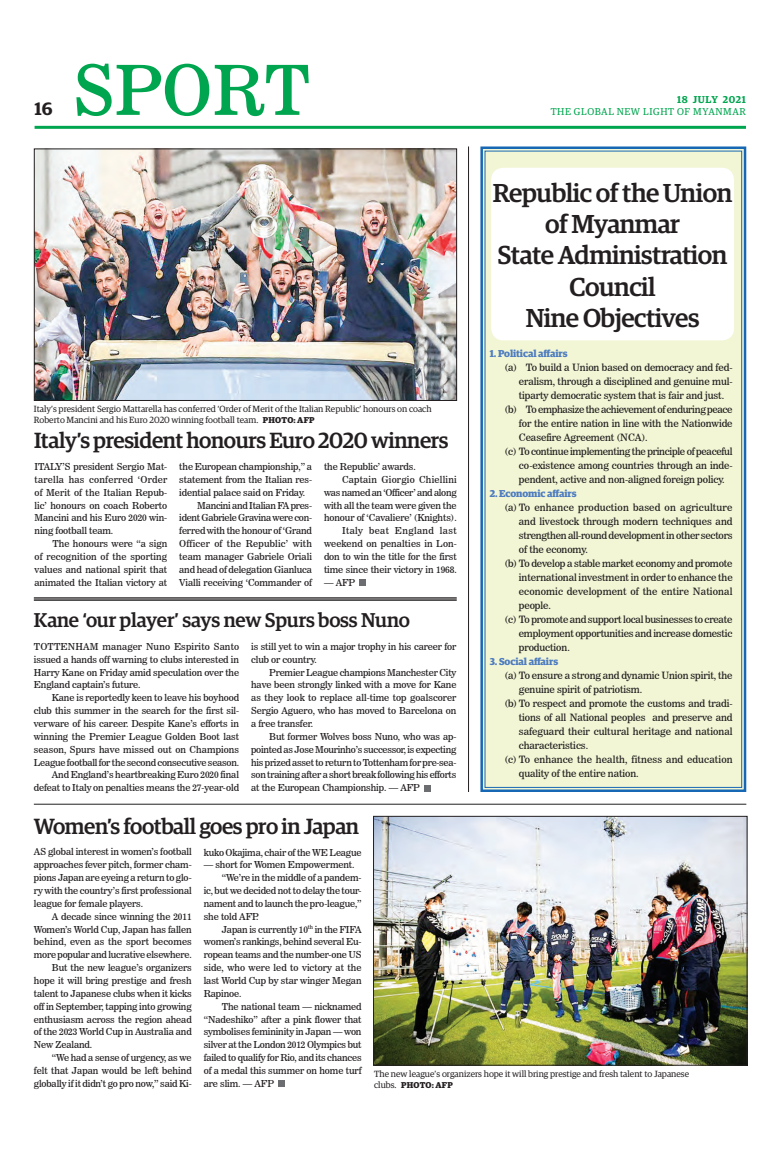
<style>
.page{position:relative;width:773px;height:1152px;background:#fff}
.page>*{position:absolute;margin:0;border:0;box-sizing:border-box;transform-origin:0 0}
.t1{font:68.5px "News 706 BT Roman C";color:#00a54f}
.Brief_Head{font:500 26px/31.2px "Guardian Egyp";letter-spacing:-.02em;color:#231f20;text-align:center}
.Brief_Head-2{font:500 22px "Guardian Egyp";letter-spacing:-.02em;color:#231f20}
.Brief_Head-3{font:500 20px "Guardian Egyp";letter-spacing:-.01em;color:#231f20}
.t2{font:600 18px "Guardian Egyp";color:#231f20}
.Normal_Para{font:10px/14px "News 706 BT Roman C";letter-spacing:-.01em;color:#231f20;text-align:justify}
.Sub_Body{font:700 10px "Guardian Egyp";letter-spacing:-.01em;color:#4e7cbf}
.t3{font:10px "Guardian Egyp";letter-spacing:.06em;color:#00a54f}
.t4{font:600 10px "Guardian Egyp";letter-spacing:.06em;color:#00a54f}
._2nd_Body{font:9.5px/12.9px "News 706 BT Roman C";letter-spacing:-.01em;color:#231f20;text-align:justify}
.t5{font:9px/10.8px "Guardian Egyp";color:#231f20}
.t6{font:700 8.5px "Guardian Egyp";letter-spacing:.02em;color:#231f20}
.s1{font-weight:700;font-size:8.5px}
.s2{font-weight:400;font-size:9px}
</style>
<div class="page">
<hr style="left:35px;top:126px;width:711px;height:3px;background:#00a54f">
<div style="left:480px;top:146px;width:267px;height:646px;background:#f2f6d5"></div>
<div style="left:484px;top:151px;width:258px;height:637px;border:1px solid #1768b4"></div>
<div style="left:491px;top:168px;width:243px;height:172px;background:#fff;border-radius:12px"></div>
<hr style="left:468px;top:146px;width:1px;height:646px;background:#231f20">
<img style="left:36px;top:151px;width:419px;height:248px">
<div style="left:34px;top:149px;width:423px;height:252px;border:1px solid #231f20"></div>
<img style="left:375px;top:818px;width:370px;height:245px">
<div style="left:373px;top:816px;width:374px;height:249px;border:1px solid #231f20"></div>
<div style="left:359px;top:579px;width:7px;height:7px;background:#6c6d70"></div>
<svg style="left:424px;top:785px;width:6px;height:6px"></svg>
<hr style="left:34px;top:804px;width:712px;height:1px;background:#231f20">
<div style="left:278px;top:1080px;width:7px;height:7px;background:#6c6d70"></div>
<hr style="left:34px;top:598px;width:422px;height:1px;background:#231f20">
<hr style="left:34px;top:599px;width:422px;height:1px;background:#231f20">
<hr style="left:34px;top:600px;width:422px;height:1px;background:#231f20">
<h1 class="t1" style="left:73px;top:49px;width:238px">SPORT</h1>
<p class="t4" style="left:677px;top:92px;width:70px">18 JULY 2021</p>
<h3 class="t2" style="left:35px;top:95px;width:20px">16</h3>
<p class="t3" style="left:550px;top:105px;width:197px">THE GLOBAL NEW LIGHT OF MYANMAR</p>
<p class="Brief_Head" style="left:493px;top:175px;width:241px">Republic of the Union of Myanmar</p>
<p class="Brief_Head" style="left:497px;top:238px;width:231px">State Administration<br>Council</p>
<p class="Brief_Head" style="left:525px;top:300px;width:175px">Nine Objectives</p>
<p class="Sub_Body" style="left:490px;top:345px;width:79px">1. Political affairs</p>
<p class="Normal_Para" style="left:519px;top:360px;width:215px;text-indent:-14px">(a) To build a Union based on democracy and fed&shy;eralism, through a disciplined and genuine mul&shy;tiparty democratic system that is fair and just.</p>
<p class="Normal_Para" style="left:519px;top:402px;width:215px;text-indent:-14px">(b) To emphasize the achievement of enduring peace for the entire nation in line with the Nationwide Ceasefire Agreement (NCA).</p>
<p class="Normal_Para" style="left:519px;top:444px;width:215px;text-indent:-14px">(c) To continue implementing the principle of peaceful co-existence among countries through an inde&shy;pendent, active and non-aligned foreign policy.</p>
<p class="Sub_Body" style="left:490px;top:485px;width:88px">2. Economic affairs</p>
<p class="Normal_Para" style="left:519px;top:500px;width:215px;text-indent:-14px">(a)To enhance production based on agriculture and livestock through modern techniques and strengthen all-round development in other sectors of the economy.</p>
<p class="Normal_Para" style="left:519px;top:556px;width:215px;text-indent:-14px">(b) To develop a stable market economy and promote international investment in order to enhance the economic development of the entire National people.</p>
<p class="Normal_Para" style="left:519px;top:612px;width:215px;text-indent:-14px">(c) To promote and support local businesses to create employment opportunities and increase domestic production.</p>
<p class="Sub_Body" style="left:490px;top:653px;width:70px">3. Social affairs</p>
<p class="Normal_Para" style="left:519px;top:668px;width:215px;text-indent:-14px">(a) To ensure a strong and dynamic Union spirit, the genuine spirit of patriotism.</p>
<p class="Normal_Para" style="left:519px;top:696px;width:215px;text-indent:-14px">(b) To respect and promote the customs and tradi&shy;tions of all National peoples and preserve and safeguard their cultural heritage and national characteristics.</p>
<p class="Normal_Para" style="left:519px;top:752px;width:215px;text-indent:-14px">(c) To enhance the health, fitness and education quality of the entire nation.</p>
<p class="t5" style="left:34px;top:403px;width:399px">Italy’s president Sergio Mattarella has conferred ‘Order of Merit of the Italian Republic’ honours on coach<br>Roberto Mancini and his Euro 2020 winning football team. <span class="s1">PHOTO: AFP</span></p>
<p class="Brief_Head-2" style="left:34px;top:425px;width:416px">Italy’s president honours Euro 2020 winners</p>
<p class="_2nd_Body" style="left:35px;top:460px;width:134px">ITALY’S president Sergio Mat&shy;tarella has conferred ‘Order of Merit of the Italian Repub&shy;lic’ honours on coach Roberto Mancini and his Euro 2020 win&shy;ning football team.</p>
<p class="_2nd_Body" style="left:35px;top:537px;width:134px;text-indent:18px">The honours were “a sign of recognition of the sporting values and national spirit that animated the Italian victory at</p>
<p class="_2nd_Body" style="left:179px;top:460px;width:134px">the European championship,” a statement from the Italian res&shy;idential palace said on Friday.</p>
<p class="_2nd_Body" style="left:179px;top:499px;width:134px;text-indent:18px">Mancini and Italian FA pres&shy;ident Gabriele Gravina were con&shy;ferred with the honour of ‘Grand Officer of the Republic’ with team manager Gabriele Oriali and head of delegation Gianluca Vialli receiving ‘Commander of</p>
<p class="_2nd_Body" style="left:324px;top:460px;width:93px">the Republic’ awards.</p>
<p class="_2nd_Body" style="left:324px;top:473px;width:134px;text-indent:18px">Captain Giorgio Chiellini was named an ‘Officer’ and along with all the team were given the honour of ‘Cavaliere’ (Knights).</p>
<p class="_2nd_Body" style="left:324px;top:524px;width:134px;text-indent:18px">Italy beat England last weekend on penalties in Lon&shy;don to win the title for the first time since their victory in 1968.</p>
<p class="_2nd_Body" style="left:324px;top:576px;width:32px">— AFP</p>
<p class="Brief_Head-3" style="left:34px;top:606px;width:377px">Kane ‘our player’ says new Spurs boss Nuno</p>
<p class="_2nd_Body" style="left:34px;top:640px;width:207px">TOTTENHAM manager Nuno Espirito Santo issued a hands off warning to clubs interested in Harry Kane on Friday amid speculation over the England captain’s future.</p>
<p class="_2nd_Body" style="left:34px;top:691px;width:207px;text-indent:18px">Kane is reportedly keen to leave his boyhood club this summer in the search for the first sil&shy;verware of his career. Despite Kane’s efforts in winning the Premier League Golden Boot last season, Spurs have missed out on Champions League football for the second consecutive season.</p>
<p class="_2nd_Body" style="left:34px;top:769px;width:207px;text-align:right">And England’s heartbreaking Euro 2020 final defeat to Italy on penalties means the 27-year-old</p>
<p class="_2nd_Body" style="left:251px;top:640px;width:207px">is still yet to win a major trophy in his career for club or country.</p>
<p class="_2nd_Body" style="left:251px;top:666px;width:207px;text-indent:18px">Premier League champions Manchester City have been strongly linked with a move for Kane as they look to replace all-time top goalscorer Sergio Aguero, who has moved to Barcelona on a free transfer.</p>
<p class="_2nd_Body" style="left:251px;top:730px;width:207px;text-indent:18px">But former Wolves boss Nuno, who was ap&shy;pointed as Jose Mourinho’s successor, is expecting his prized asset to return to Tottenham for pre-sea&shy;son training after a short break following his efforts at the European Championship. — AFP</p>
<p class="Brief_Head-2" style="left:34px;top:810px;width:327px">Women’s football goes pro in Japan</p>
<p class="_2nd_Body" style="left:34px;top:846px;width:159px">AS global interest in women’s football approaches fever pitch, former cham&shy;pions Japan are eyeing a return to glo&shy;ry with the country’s first professional league for female players.</p>
<p class="_2nd_Body" style="left:34px;top:910px;width:159px;text-indent:18px">A decade since winning the 2011<br>Women’s World Cup, Japan has fallen behind, even as the sport becomes more popular and lucrative elsewhere.</p>
<p class="_2nd_Body" style="left:34px;top:961px;width:159px;text-indent:18px">But the new league’s organizers hope it will bring prestige and fresh talent to Japanese clubs when it kicks off in September, tapping into growing enthusiasm across the region ahead of the 2023 World Cup in Australia and New Zealand.</p>
<p class="_2nd_Body" style="left:34px;top:1051px;width:159px;text-indent:18px">“We had a sense of urgency, as we felt that Japan would be left behind globally if it didn’t go pro now,” said Ki-</p>
<p class="_2nd_Body" style="left:204px;top:846px;width:159px">kuko Okajima, chair of the WE League</p>
<p class="_2nd_Body" style="left:204px;top:858px;width:152px">— short for Women Empowerment.</p>
<p class="_2nd_Body" style="left:204px;top:871px;width:159px;text-indent:18px">“We’re in the middle of a pandem&shy;ic, but we decided not to delay the tour&shy;nament and to launch the pro-league,” she told AFP.</p>
<p class="_2nd_Body" style="left:204px;top:923px;width:159px;text-indent:18px">Japan is currently 10<sup>th</sup> in the FIFA women’s rankings, behind several Eu&shy;ropean teams and the number-one US side, who were led to victory at the last World Cup by star winger Megan Rapinoe.</p>
<p class="_2nd_Body" style="left:204px;top:1000px;width:159px;text-indent:18px">The national team — nicknamed “Nadeshiko” after a pink flower that symbolises femininity in Japan — won silver at the London 2012 Olympics but failed to qualify for Rio, and its chances of a medal this summer on home turf are slim. — AFP</p>
<p class="t5" style="left:374px;top:1068px;width:316px">The new league’s organizers hope it will bring prestige and fresh talent to Japanese</p>
<p class="t6" style="left:374px;top:1078px;width:80px"><span class="s2">clubs.</span> PHOTO: AFP</p>
</div>
